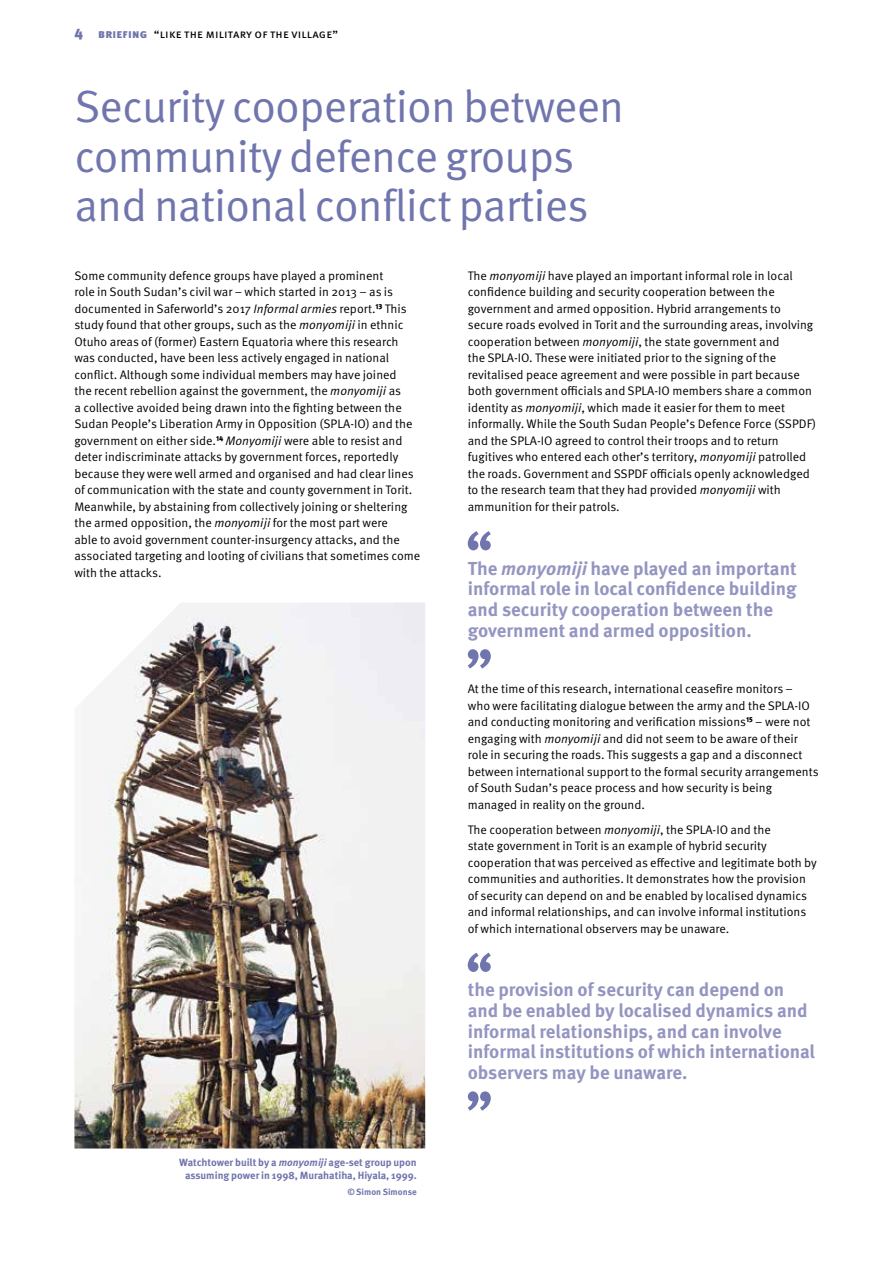
<style>
.page{position:relative;width:893px;height:1263px;background:#fff}
.page>*{position:absolute;margin:0;border:0;box-sizing:border-box;transform-origin:0 0}
.t1{font:45px/49.5px "Meta Pro";letter-spacing:-.02em;color:#7075ad}
.t2{font:700 18.75px/20.7px "Meta Pro";color:#9495c1}
.t3{font:12.3px/16.5px "Meta Pro";color:#000}
.t4{font:12px "Meta Pro";letter-spacing:.015em;color:#000}
.t5{font:700 10.5px/12.8px "Meta Pro";color:#7075ad;text-align:center}
.t6{font:700 9px "Meta Pro";color:#7075ad}
.s1{font-weight:900;font-size:15px;color:#7075ad}
.s2{font-weight:900;color:#7075ad}
.s3{font-style:italic}
</style>
<div class="page">
<svg style="left:468px;top:531px;width:23px;height:19px"></svg>
<svg style="left:468px;top:649px;width:23px;height:19px"></svg>
<svg style="left:468px;top:953px;width:23px;height:19px"></svg>
<svg style="left:468px;top:1091px;width:23px;height:20px"></svg>
<img style="left:74px;top:603px;width:351px;height:545px">
<p class="t4" style="left:74px;top:27px;width:265px"><span class="s1">4</span> <span class="s2">briefing</span> “like the military of the village”</p>
<h1 class="t1" style="left:74px;top:83px;width:551px">Security cooperation between community defence groups and national conflict parties</h1>
<p class="t3" style="left:74px;top:268px;width:347px">Some community defence groups have played a prominent<br>role in South Sudan’s civil war – which started in 2013 – as is documented in Saferworld’s 2017 <span class="s3">Informal armies</span> report.<sup>13</sup> This study found that other groups, such as the <span class="s3">monyomiji</span> in ethnic Otuho areas of (former) Eastern Equatoria where this research was conducted, have been less actively engaged in national conflict. Although some individual members may have joined<br>the recent rebellion against the government, the <span class="s3">monyomiji</span> as<br>a collective avoided being drawn into the fighting between the Sudan People’s Liberation Army in Opposition (SPLA-IO) and the government on either side.<sup>14</sup> <span class="s3">Monyomiji</span> were able to resist and deter indiscriminate attacks by government forces, reportedly because they were well armed and organised and had clear lines of communication with the state and county government in Torit.<br>Meanwhile, by abstaining from collectively joining or sheltering the armed opposition, the <span class="s3">monyomiji</span> for the most part were<br>able to avoid government counter-insurgency attacks, and the associated targeting and looting of civilians that sometimes come with the attacks.</p>
<p class="t5" style="left:179px;top:1156px;width:239px">Watchtower built by a <span class="s3">monyomiji</span> age-set group upon assuming power in 1998, Murahatiha, Hiyala, 1999.</p>
<p class="t6" style="left:347px;top:1186px;width:71px">© Simon Simonse</p>
<p class="t3" style="left:468px;top:268px;width:350px">The <span class="s3">monyomiji</span> have played an important informal role in local confidence building and security cooperation between the government and armed opposition. Hybrid arrangements to secure roads evolved in Torit and the surrounding areas, involving cooperation between <span class="s3">monyomiji</span>, the state government and<br>the SPLA-IO. These were initiated prior to the signing of the revitalised peace agreement and were possible in part because both government officials and SPLA-IO members share a common identity as <span class="s3">monyomiji</span>, which made it easier for them to meet informally. While the South Sudan People’s Defence Force (SSPDF) and the SPLA-IO agreed to control their troops and to return fugitives who entered each other’s territory, <span class="s3">monyomiji</span> patrolled the roads. Government and SSPDF officials openly acknowledged to the research team that they had provided <span class="s3">monyomiji</span> with ammunition for their patrols.</p>
<h2 class="t2" style="left:468px;top:558px;width:330px">The <span class="s3">monyomiji</span> have played an important informal role in local confidence building and security cooperation between the government and armed opposition.</h2>
<p class="t3" style="left:468px;top:681px;width:352px">At the time of this research, international ceasefire monitors –<br>who were facilitating dialogue between the army and the SPLA-IO and conducting monitoring and verification missions<sup>15</sup> – were not engaging with <span class="s3">monyomiji</span> and did not seem to be aware of their role in securing the roads. This suggests a gap and a disconnect between international support to the formal security arrangements of South Sudan’s peace process and how security is being managed in reality on the ground.</p>
<p class="t3" style="left:468px;top:821px;width:351px">The cooperation between <span class="s3">monyomiji</span>, the SPLA-IO and the<br>state government in Torit is an example of hybrid security cooperation that was perceived as effective and legitimate both by communities and authorities. It demonstrates how the provision of security can depend on and be enabled by localised dynamics and informal relationships, and can involve informal institutions of which international observers may be unaware.</p>
<h2 class="t2" style="left:468px;top:980px;width:349px">the provision of security can depend on and be enabled by localised dynamics and informal relationships, and can involve informal institutions of which international observers may be unaware.</h2>
</div>
